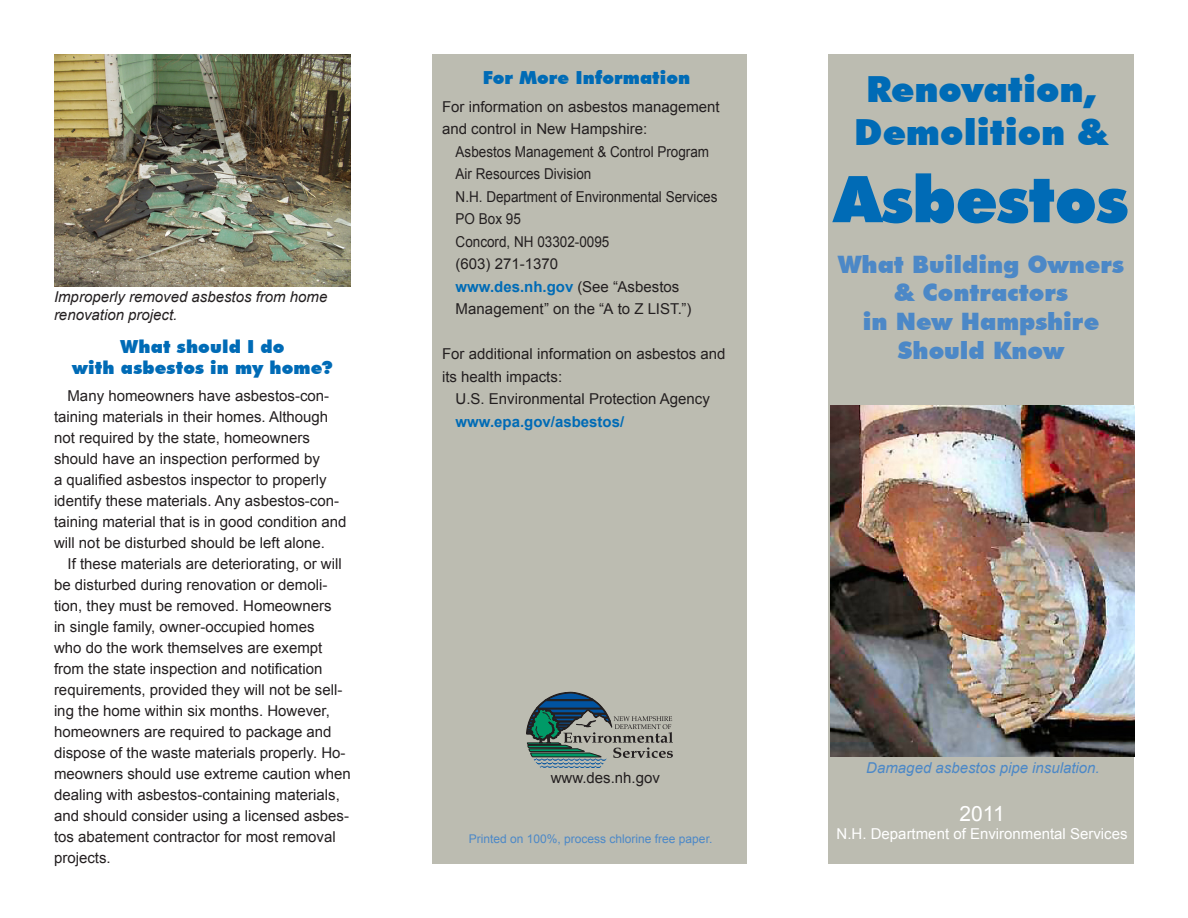
<style>
.page{position:relative;width:1188px;height:918px;background:#fff}
.page>*{position:absolute;margin:0;border:0;box-sizing:border-box;transform-origin:0 0}
.t1{font:900 64.5px "Futura BT";letter-spacing:-.005em;color:#006bb6}
.t2{font:900 36px "Futura BT";color:#006bb6}
.Subhead_1{font:900 24px "Futura BT";color:#4c88c7}
.Subhead_1-2{font:21px "Arial";color:#fff}
.Heading{font:900 18px "Futura BT";letter-spacing:.005em;color:#006bb6}
.Body_text{font:15px/21px "Arial";color:#231f20}
.Bod_text_NO{font:15px/22.5px "Arial";color:#231f20}
.Bod_text_NO-2{font:15px "Arial";color:#231f20;scale:.9 1}
.t3{font:italic 15px/18px "Arial";color:#231f20}
.Subhead_1-3{font:15px "Arial";color:#fff}
.Subhead_1-4{font:italic 15px "Arial";color:#4c88c7}
.Bod_text_NO-3{font:700 15px "Arial";color:#006bb6}
.Body_text-2{font:12px "Arial";color:#4c88c7}
.s1{font-weight:700;color:#006bb6}
</style>
<div class="page">
<div style="left:432px;top:54px;width:315px;height:810px;background:#bcbcb1"></div>
<div style="left:828px;top:54px;width:306px;height:810px;background:#bcbcb1"></div>
<svg style="left:526px;top:692px;width:147px;height:76px"></svg>
<img style="left:54px;top:54px;width:297px;height:233px">
<img style="left:830px;top:406px;width:304px;height:351px">
<p class="t3" style="left:54px;top:288px;width:275px">Improperly removed asbestos from home renovation project.</p>
<p class="Heading" style="left:120px;top:336px;width:166px">What should I do</p>
<p class="Heading" style="left:72px;top:357px;width:262px">with asbestos in my home?</p>
<p class="Body_text" style="left:54px;top:385px;width:294px;text-indent:14px">Many homeowners have asbestos-con&shy;taining materials in their homes. Although not required by the state, homeowners should have an inspection performed by<br>a qualified asbestos inspector to properly identify these materials. Any asbestos-con&shy;taining material that is in good condition and will not be disturbed should be left alone.</p>
<p class="Body_text" style="left:54px;top:553px;width:298px;text-indent:14px">If these materials are deteriorating, or will be disturbed during renovation or demoli&shy;tion, they must be removed. Homeowners<br>in single family, owner-occupied homes<br>who do the work themselves are exempt from the state inspection and notification requirements, provided they will not be sell&shy;ing the home within six months. However, homeowners are required to package and dispose of the waste materials properly. Ho&shy;meowners should use extreme caution when dealing with asbestos-containing materials, and should consider using a licensed asbes&shy;tos abatement contractor for most removal projects.</p>
<p class="Heading" style="left:483px;top:66px;width:209px">For More Information</p>
<p class="Bod_text_NO" style="left:442px;top:95px;width:279px">For information on asbestos management and control in New Hampshire:</p>
<p class="Bod_text_NO-2" style="left:456px;top:142px;width:283px">Asbestos Management &amp; Control Program</p>
<p class="Bod_text_NO-2" style="left:456px;top:164px;width:152px">Air Resources Division</p>
<p class="Bod_text_NO-2" style="left:456px;top:187px;width:292px">N.H. Department of Environmental Services</p>
<p class="Bod_text_NO-2" style="left:456px;top:209px;width:74px">PO Box 95</p>
<p class="Bod_text_NO-2" style="left:456px;top:232px;width:172px">Concord, NH 03302-0095</p>
<p class="Bod_text_NO" style="left:456px;top:253px;width:104px">(603) 271-1370</p>
<p class="Bod_text_NO" style="left:456px;top:275px;width:237px"><span class="s1">www.des.nh.gov</span> (See “Asbestos<br>Management” on the “A to Z LIST.”)</p>
<p class="Bod_text_NO" style="left:442px;top:343px;width:285px">For additional information on asbestos and its health impacts:</p>
<p class="Bod_text_NO" style="left:456px;top:388px;width:256px">U.S. Environmental Protection Agency</p>
<p class="Bod_text_NO-3" style="left:456px;top:411px;width:170px">www.epa.gov/asbestos/</p>
<p class="Body_text" style="left:551px;top:768px;width:111px">www.des.nh.gov</p>
<p class="Body_text-2" style="left:469px;top:831px;width:245px">Printed on 100%, process chlorine free paper.</p>
<p class="t2" style="left:866px;top:67px;width:231px">Renovation,</p>
<p class="t2" style="left:854px;top:110px;width:255px">Demolition &amp;</p>
<p class="t1" style="left:834px;top:160px;width:295px">Asbestos</p>
<p class="Subhead_1" style="left:838px;top:249px;width:287px">What Building Owners</p>
<p class="Subhead_1" style="left:894px;top:278px;width:175px">&amp; Contractors</p>
<p class="Subhead_1" style="left:863px;top:307px;width:238px">in New Hampshire</p>
<p class="Subhead_1" style="left:898px;top:336px;width:168px">Should Know</p>
<p class="Subhead_1-4" style="left:866px;top:758px;width:235px">Damaged asbestos pipe insulation.</p>
<p class="Subhead_1-2" style="left:960px;top:800px;width:47px">2011</p>
<p class="Subhead_1-3" style="left:837px;top:824px;width:292px">N.H. Department of Environmental Services</p>
</div>
